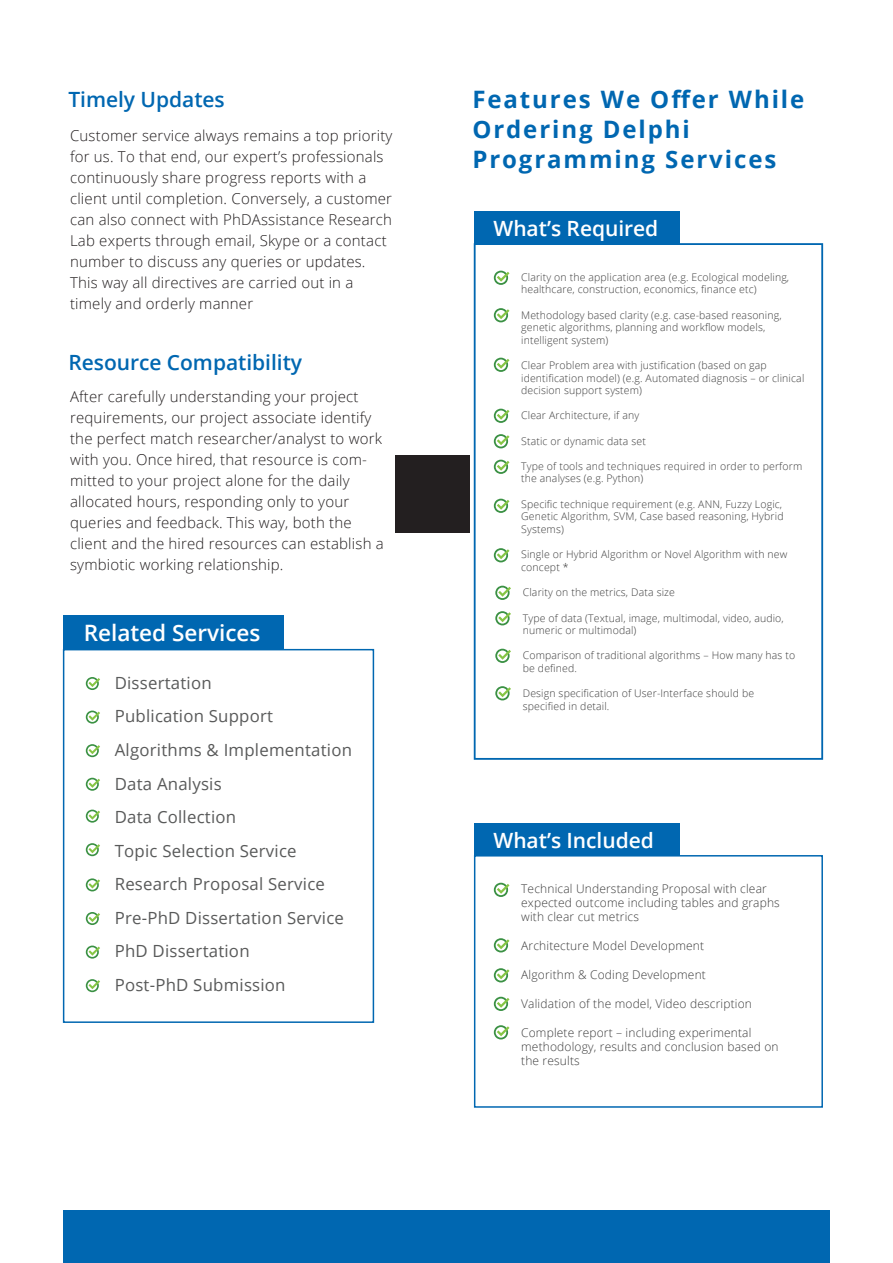
<style>
.page{position:relative;width:893px;height:1263px;background:#fff}
.page>*{position:absolute;margin:0;border:0;box-sizing:border-box;transform-origin:0 0}
.t1{font:700 24px/30px "Open Sans";letter-spacing:.08em;color:#0067b1}
.t2{font:600 22.5px "Open Sans";color:#fff}
.t3{font:600 21px "Open Sans";color:#0067b1}
.t4{font:600 21px "Open Sans";color:#fff}
.t5{font:16.8px/33.6px "Open Sans";letter-spacing:.015em;color:#595a5a}
.t6{font:300 15px/21px "Open Sans";letter-spacing:.015em;color:#231f20}
.t7{font:300 12px/14.4px "Open Sans";letter-spacing:.015em;color:#3d3d3d}
.t8{font:300 10.5px/12.6px "Open Sans";letter-spacing:.015em;color:#3d3d3d}
</style>
<div class="page">
<svg style="left:495px;top:611px;width:16px;height:14px"></svg>
<svg style="left:495px;top:649px;width:16px;height:14px"></svg>
<svg style="left:495px;top:686px;width:16px;height:14px"></svg>
<svg style="left:495px;top:586px;width:16px;height:14px"></svg>
<div style="left:474px;top:855px;width:349px;height:253px;border:2px solid #0067b1"></div>
<div style="left:474px;top:823px;width:206px;height:33px;background:#0067b1"></div>
<svg style="left:494px;top:883px;width:15px;height:14px"></svg>
<svg style="left:494px;top:938px;width:15px;height:14px"></svg>
<svg style="left:494px;top:968px;width:15px;height:14px"></svg>
<svg style="left:494px;top:997px;width:15px;height:14px"></svg>
<svg style="left:494px;top:1025px;width:15px;height:14px"></svg>
<div style="left:63px;top:1210px;width:766px;height:53px;background:#0067b1"></div>
<div style="left:474px;top:243px;width:349px;height:517px;border:2px solid #0067b1"></div>
<div style="left:474px;top:211px;width:206px;height:33px;background:#0067b1"></div>
<svg style="left:494px;top:271px;width:15px;height:14px"></svg>
<svg style="left:494px;top:308px;width:15px;height:14px"></svg>
<svg style="left:494px;top:499px;width:15px;height:14px"></svg>
<svg style="left:494px;top:358px;width:15px;height:14px"></svg>
<svg style="left:494px;top:409px;width:15px;height:14px"></svg>
<svg style="left:494px;top:434px;width:15px;height:14px"></svg>
<svg style="left:494px;top:460px;width:15px;height:14px"></svg>
<svg style="left:494px;top:548px;width:15px;height:14px"></svg>
<div style="left:63px;top:649px;width:311px;height:374px;border:2px solid #0067b1"></div>
<div style="left:63px;top:615px;width:221px;height:35px;background:#0067b1"></div>
<svg style="left:86px;top:677px;width:14px;height:13px"></svg>
<svg style="left:86px;top:710px;width:14px;height:14px"></svg>
<svg style="left:86px;top:744px;width:14px;height:13px"></svg>
<svg style="left:86px;top:778px;width:14px;height:13px"></svg>
<svg style="left:86px;top:810px;width:14px;height:13px"></svg>
<svg style="left:86px;top:843px;width:14px;height:13px"></svg>
<svg style="left:86px;top:878px;width:14px;height:13px"></svg>
<svg style="left:86px;top:912px;width:14px;height:13px"></svg>
<svg style="left:86px;top:945px;width:14px;height:13px"></svg>
<svg style="left:86px;top:979px;width:14px;height:13px"></svg>
<div style="left:396px;top:455px;width:74px;height:78px;background:#231f20"></div>
<h3 class="t3" style="left:68px;top:85px;width:158px">Timely Updates</h3>
<p class="t6" style="left:70px;top:124px;width:324px">Customer service always remains a top priority for us. To that end, our expert’s professionals continuously share progress reports with a client until completion. Conversely, a customer can also connect with PhDAssistance Research Lab experts through email, Skype or a contact number to discuss any queries or updates.<br>This way all directives are carried out in a timely and orderly manner</p>
<h3 class="t3" style="left:68px;top:348px;width:235px">Resource Compatibility</h3>
<p class="t6" style="left:70px;top:386px;width:315px">After carefully understanding your project requirements, our project associate identify the perfect match researcher/analyst to work with you. Once hired, that resource is com&shy;mitted to your project alone for the daily allocated hours, responding only to your queries and feedback. This way, both the client and the hired resources can establish a symbiotic working relationship.</p>
<h2 class="t2" style="left:84px;top:618px;width:178px">Related Services</h2>
<h3 class="t5" style="left:115px;top:665px;width:239px">Dissertation<br>Publication Support<br>Algorithms &amp; Implementation<br>Data Analysis<br>Data Collection<br>Topic Selection Service<br>Research Proposal Service<br>Pre-PhD Dissertation Service<br>PhD Dissertation<br>Post-PhD Submission</h3>
<h1 class="t1" style="left:472px;top:83px;width:334px">Features We Offer While<br>Ordering Delphi<br>Programming Services</h1>
<h3 class="t4" style="left:493px;top:214px;width:166px">What’s Required</h3>
<p class="t8" style="left:521px;top:270px;width:270px">Clarity on the application area (e.g. Ecological modeling, healthcare, construction, economics, finance etc)</p>
<p class="t8" style="left:521px;top:308px;width:262px">Methodology based clarity (e.g. case-based reasoning, genetic algorithms, planning and workflow models, intelligent system)</p>
<p class="t8" style="left:521px;top:359px;width:285px">Clear Problem area with justification (based on gap identification model) (e.g. Automated diagnosis – or clinical decision support system)</p>
<p class="t8" style="left:521px;top:409px;width:120px">Clear Architecture, if any</p>
<p class="t8" style="left:521px;top:434px;width:126px">Static or dynamic data set</p>
<p class="t8" style="left:521px;top:459px;width:283px">Type of tools and techniques required in order to perform the analyses (e.g. Python)</p>
<p class="t8" style="left:521px;top:497px;width:264px">Specific technique requirement (e.g. ANN, Fuzzy Logic,<br>Genetic Algorithm, SVM, Case based reasoning, Hybrid<br>Systems)</p>
<p class="t8" style="left:521px;top:548px;width:268px">Single or Hybrid Algorithm or Novel Algorithm with new concept *</p>
<p class="t8" style="left:523px;top:586px;width:154px">Clarity on the metrics, Data size</p>
<p class="t8" style="left:523px;top:611px;width:262px">Type of data (Textual, image, multimodal, video, audio, numeric or multimodal)</p>
<p class="t8" style="left:523px;top:649px;width:274px">Comparison of traditional algorithms – How many has to be defined.</p>
<p class="t8" style="left:523px;top:687px;width:233px">Design specification of User-Interface should be specified in detail.</p>
<h3 class="t4" style="left:493px;top:826px;width:162px">What’s Included</h3>
<p class="t7" style="left:521px;top:881px;width:260px">Technical Understanding Proposal with clear expected outcome including tables and graphs with clear cut metrics</p>
<p class="t7" style="left:521px;top:938px;width:184px">Architecture Model Development</p>
<p class="t7" style="left:521px;top:967px;width:186px">Algorithm &amp; Coding Development</p>
<p class="t7" style="left:521px;top:996px;width:232px">Validation of the model, Video description</p>
<p class="t7" style="left:521px;top:1025px;width:259px">Complete report – including experimental methodology, results and conclusion based on the results</p>
</div>
